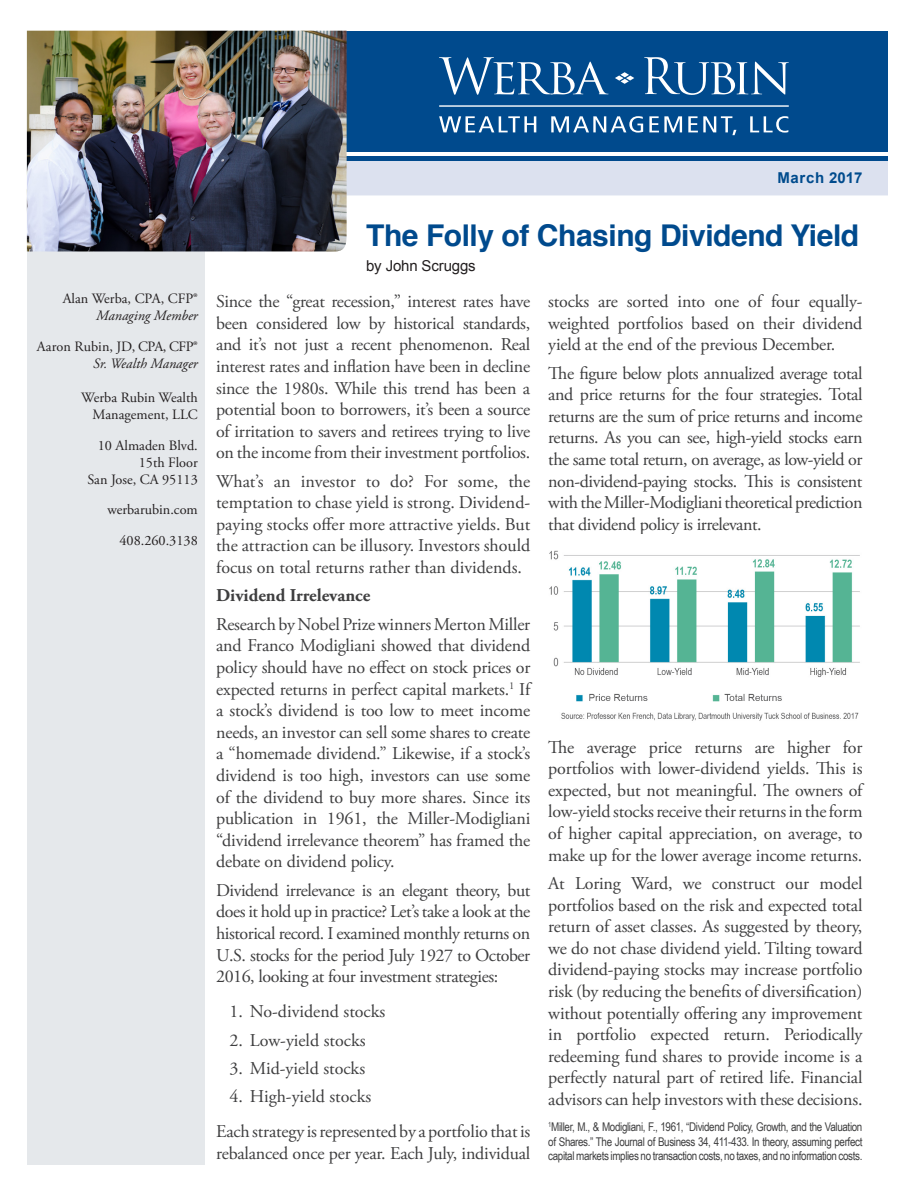
<style>
.page{position:relative;width:918px;height:1188px;background:#fff}
.page>*{position:absolute;margin:0;border:0;box-sizing:border-box;transform-origin:0 0}
.t1{font:700 30px "Helvetica";letter-spacing:-.015em;color:#004a8d}
.t2{font:18px/21.6px "Adobe Garamond Pro";letter-spacing:-.01em;color:#3e3e3f;text-align:justify}
.t3{font:700 18px "Adobe Garamond Pro";color:#3e3e3f}
.t4{font:15px "Arial";letter-spacing:-.01em;color:#231f20}
.t5{font:700 15px "Arial";letter-spacing:.045em;color:#004b8d}
.t6{font:14.25px/17.1px "Adobe Garamond Pro";color:#231f20;text-align:right}
.t7{font:italic 14.25px "Adobe Garamond Pro";color:#231f20}
.t8{font:12px/14.4px "Arial Narrow";letter-spacing:-.03em;color:#3e3e3f;text-align:justify}
</style>
<div class="page">
<div style="left:347px;top:31px;width:541px;height:121px;background:#004a8d"></div>
<div style="left:347px;top:158px;width:541px;height:37px;background:#dce1ef"></div>
<div style="left:347px;top:156px;width:541px;height:5px;background:#004a8d"></div>
<svg style="left:439px;top:57px;width:170px;height:38px"></svg>
<svg style="left:644px;top:57px;width:145px;height:38px"></svg>
<svg style="left:615px;top:72px;width:19px;height:12px"></svg>
<hr style="left:440px;top:105px;width:348px;height:2px;background:#fff">
<svg style="left:439px;top:116px;width:97px;height:16px"></svg>
<svg style="left:551px;top:116px;width:92px;height:17px"></svg>
<svg style="left:649px;top:116px;width:33px;height:16px"></svg>
<svg style="left:688px;top:116px;width:48px;height:19px"></svg>
<svg style="left:750px;top:116px;width:38px;height:17px"></svg>
<div style="left:27px;top:230px;width:177px;height:935px;background:#e5e8eb"></div>
<img style="left:549px;top:550px;width:311px;height:171px">
<img style="left:27px;top:31px;width:320px;height:221px">
<p class="t6" style="left:63px;top:290px;width:137px">Alan Werba, CPA, CFP®</p>
<p class="t7" style="left:96px;top:307px;width:103px">Managing Member</p>
<p class="t6" style="left:37px;top:338px;width:162px">Aaron Rubin, JD, CPA, CFP®</p>
<p class="t7" style="left:93px;top:355px;width:106px">Sr. Wealth Manager</p>
<p class="t6" style="left:81px;top:389px;width:118px">Werba Rubin Wealth<br>Management, LLC</p>
<p class="t6" style="left:87px;top:437px;width:112px">10 Almaden Blvd.<br>15th Floor<br>San Jose, CA 95113</p>
<p class="t6" style="left:107px;top:502px;width:92px">werbarubin.com</p>
<p class="t6" style="left:119px;top:532px;width:80px">408.260.3138</p>
<p class="t5" style="left:777px;top:168px;width:87px">March 2017</p>
<p class="t1" style="left:366px;top:211px;width:495px">The Folly of Chasing Dividend Yield</p>
<p class="t4" style="left:366px;top:256px;width:111px">by John Scruggs</p>
<p class="t2" style="left:216px;top:291px;width:316px">Since the “great recession,” interest rates have been considered low by historical standards, and it’s not just a recent phenomenon. Real interest rates and inflation have been in decline since the 1980s. While this trend has been a potential boon to borrowers, it’s been a source of irritation to savers and retirees trying to live on the income from their investment portfolios.</p>
<p class="t2" style="left:216px;top:471px;width:316px">What’s an investor to do? For some, the temptation to chase yield is strong. Dividend&shy;paying stocks offer more attractive yields. But the attraction can be illusory. Investors should focus on total returns rather than dividends.</p>
<p class="t3" style="left:216px;top:585px;width:156px">Dividend Irrelevance</p>
<p class="t2" style="left:216px;top:614px;width:316px">Research by Nobel Prize winners Merton Miller and Franco Modigliani showed that dividend policy should have no effect on stock prices or expected returns in perfect capital markets.<sup>1</sup> If a stock’s dividend is too low to meet income needs, an investor can sell some shares to create a “homemade dividend.” Likewise, if a stock’s dividend is too high, investors can use some of the dividend to buy more shares. Since its publication in 1961, the Miller-Modigliani “dividend irrelevance theorem” has framed the debate on dividend policy.</p>
<p class="t2" style="left:216px;top:880px;width:316px">Dividend irrelevance is an elegant theory, but does it hold up in practice? Let’s take a look at the historical record. I examined monthly returns on U.S. stocks for the period July 1927 to October 2016, looking at four investment strategies:</p>
<p class="t2" style="left:230px;top:1001px;width:157px">1. No-dividend stocks</p>
<p class="t2" style="left:230px;top:1030px;width:137px">2. Low-yield stocks</p>
<p class="t2" style="left:230px;top:1058px;width:137px">3. Mid-yield stocks</p>
<p class="t2" style="left:230px;top:1086px;width:143px">4. High-yield stocks</p>
<p class="t2" style="left:216px;top:1121px;width:316px">Each strategy is represented by a portfolio that is rebalanced once per year. Each July, individual</p>
<p class="t2" style="left:548px;top:291px;width:316px">stocks are sorted into one of four equally&shy;weighted portfolios based on their dividend yield at the end of the previous December.</p>
<p class="t2" style="left:548px;top:363px;width:316px">The figure below plots annualized average total and price returns for the four strategies. Total returns are the sum of price returns and income returns. As you can see, high-yield stocks earn the same total return, on average, as low-yield or non-dividend-paying stocks. This is consistent with the Miller-Modigliani theoretical prediction that dividend policy is irrelevant.</p>
<p class="t2" style="left:548px;top:737px;width:316px">The average price returns are higher for portfolios with lower-dividend yields. This is expected, but not meaningful. The owners of low-yield stocks receive their returns in the form of higher capital appreciation, on average, to make up for the lower average income returns.</p>
<p class="t2" style="left:548px;top:873px;width:316px">At Loring Ward, we construct our model portfolios based on the risk and expected total return of asset classes. As suggested by theory, we do not chase dividend yield. Tilting toward dividend-paying stocks may increase portfolio risk (by reducing the benefits of diversification) without potentially offering any improvement in portfolio expected return. Periodically redeeming fund shares to provide income is a perfectly natural part of retired life. Financial advisors can help investors with these decisions.</p>
<p class="t8" style="left:548px;top:1120px;width:316px"><sup>1</sup>Miller, M., &amp; Modigliani, F., 1961, “Dividend Policy, Growth, and the Valuation of Shares.” The Journal of Business 34, 411-433. In theory, assuming perfect capital markets implies no transaction costs, no taxes, and no information costs.</p>
</div>
